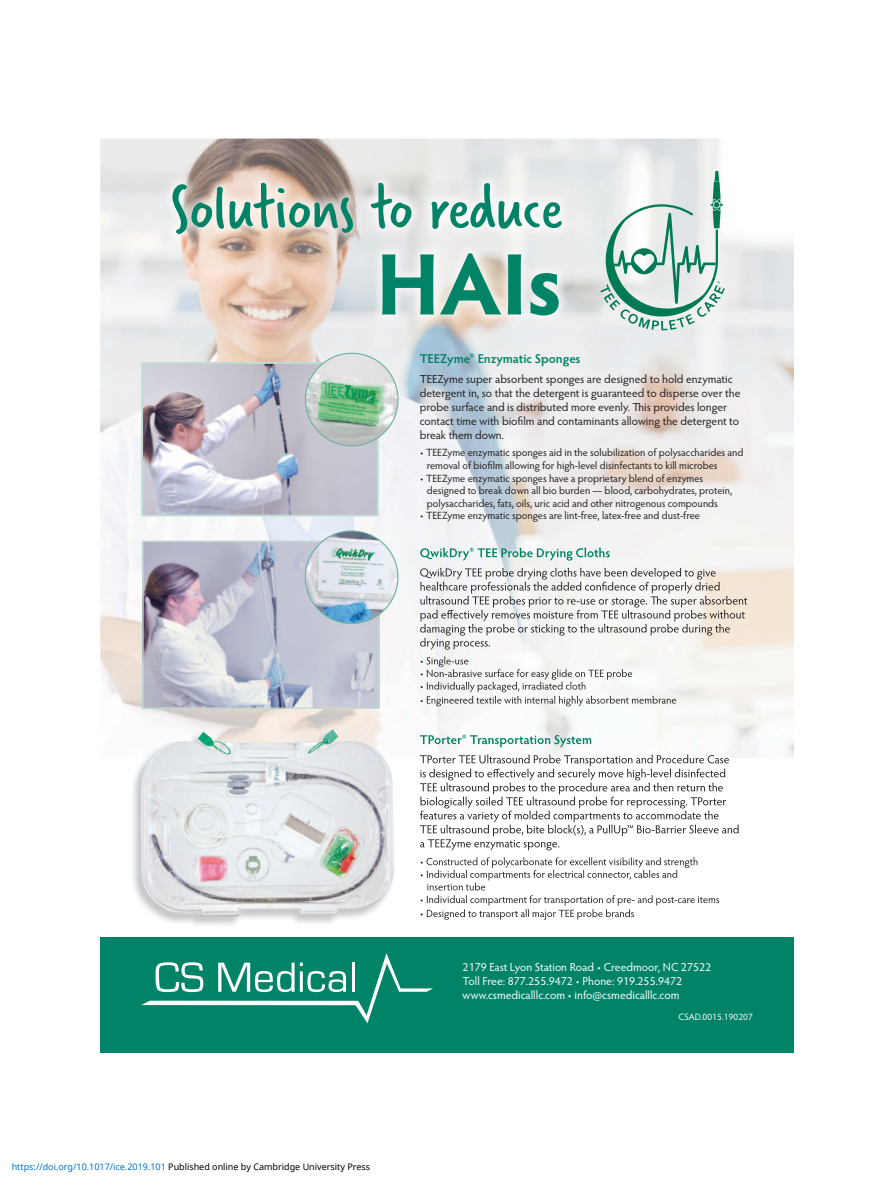
<style>
.page{position:relative;width:894px;height:1191px;background:#fff}
.page>*{position:absolute;margin:0;border:0;box-sizing:border-box;transform-origin:0 0}
.t1{font:600 12.9px "Hypatia Sans Pro";color:#008366}
.t2{font:11.7px/14px "Hypatia Sans Pro";letter-spacing:-.005em;color:#231f20}
.t3{font:11.7px/14px "Hypatia Sans Pro";color:#fff}
.t4{font:10.5px/12.6px "Hypatia Sans Pro";color:#231f20}
.t5{font:9.3px "Hypatia Sans Pro";color:#fff}
.t6{font:9px "Noto Sans";color:#000}
.s1{color:#0172cf}
</style>
<div class="page">
<div style="left:100px;top:936px;width:693px;height:116px;background:#008366"></div>
<img style="left:566px;top:138px;width:227px;height:619px">
<img style="left:100px;top:138px;width:466px;height:73px">
<img style="left:100px;top:211px;width:68px;height:512px">
<img style="left:288px;top:327px;width:278px;height:427px">
<img style="left:168px;top:327px;width:120px;height:401px">
<svg style="left:141px;top:953px;width:292px;height:70px"></svg>
<hr style="left:351px;top:962px;width:3px;height:29px;background:#fff">
<img style="left:144px;top:365px;width:231px;height:148px">
<div style="left:141px;top:362px;width:237px;height:154px;border:2px solid #c0dcd4"></div>
<img style="left:144px;top:542px;width:233px;height:164px">
<div style="left:142px;top:540px;width:237px;height:168px;border:1px solid #c0dcd4"></div>
<img style="left:160px;top:171px;width:413px;height:156px">
<svg style="left:382px;top:253px;width:176px;height:62px"></svg>
<svg style="left:172px;top:183px;width:389px;height:51px"></svg>
<svg style="left:305px;top:353px;width:93px;height:93px"></svg>
<img style="left:305px;top:531px;width:92px;height:92px;border-radius:46px">
<svg style="left:600px;top:171px;width:124px;height:159px"></svg>
<img style="left:133px;top:728px;width:262px;height:197px">
<img style="left:141px;top:729px;width:253px;height:187px">
<svg style="left:420px;top:656px;width:255px;height:50px"></svg>
<svg style="left:420px;top:567px;width:326px;height:82px"></svg>
<svg style="left:420px;top:547px;width:189px;height:13px"></svg>
<svg style="left:420px;top:857px;width:298px;height:62px"></svg>
<svg style="left:419px;top:754px;width:319px;height:96px"></svg>
<svg style="left:420px;top:734px;width:171px;height:13px"></svg>
<p class="t1" style="left:419px;top:350px;width:162px">TEEZyme® Enzymatic Sponges</p>
<p class="t2" style="left:419px;top:371px;width:322px">TEEZyme super absorbent sponges are designed to hold enzymatic detergent in, so that the detergent is guaranteed to disperse over the probe surface and is distributed more evenly. This provides longer contact time with biofilm and contaminants allowing the detergent to break them down.</p>
<p class="t4" style="left:426px;top:446px;width:318px;text-indent:-7px">• TEEZyme enzymatic sponges aid in the solubilization of polysaccharides and removal of biofilm allowing for high-level disinfectants to kill microbes</p>
<p class="t4" style="left:426px;top:471px;width:278px;text-indent:-7px">• TEEZyme enzymatic sponges have a proprietary blend of enzymes designed to break down all bio burden</p>
<p class="t4" style="left:426px;top:484px;width:307px;text-indent:178px">blood, carbohydrates, protein, polysaccharides, fats, oils, uric acid and other nitrogenous compounds</p>
<p class="t4" style="left:419px;top:509px;width:282px">• TEEZyme enzymatic sponges are lint-free, latex-free and dust-free</p>
<p class="t6" style="left:12px;top:1159px;width:360px"><span class="s1">https://doi.org/10.1017/ice.2019.101</span> Published online by Cambridge University Press</p>
<p class="t3" style="left:462px;top:959px;width:250px">2179 East Lyon Station Road • Creedmoor, NC 27522<br>Toll Free: 877.255.9472 • Phone: 919.255.9472 www.csmedicalllc.com • info@csmedicalllc.com</p>
<p class="t5" style="left:678px;top:1009px;width:76px">CSAD.0015.190207</p>
</div>
